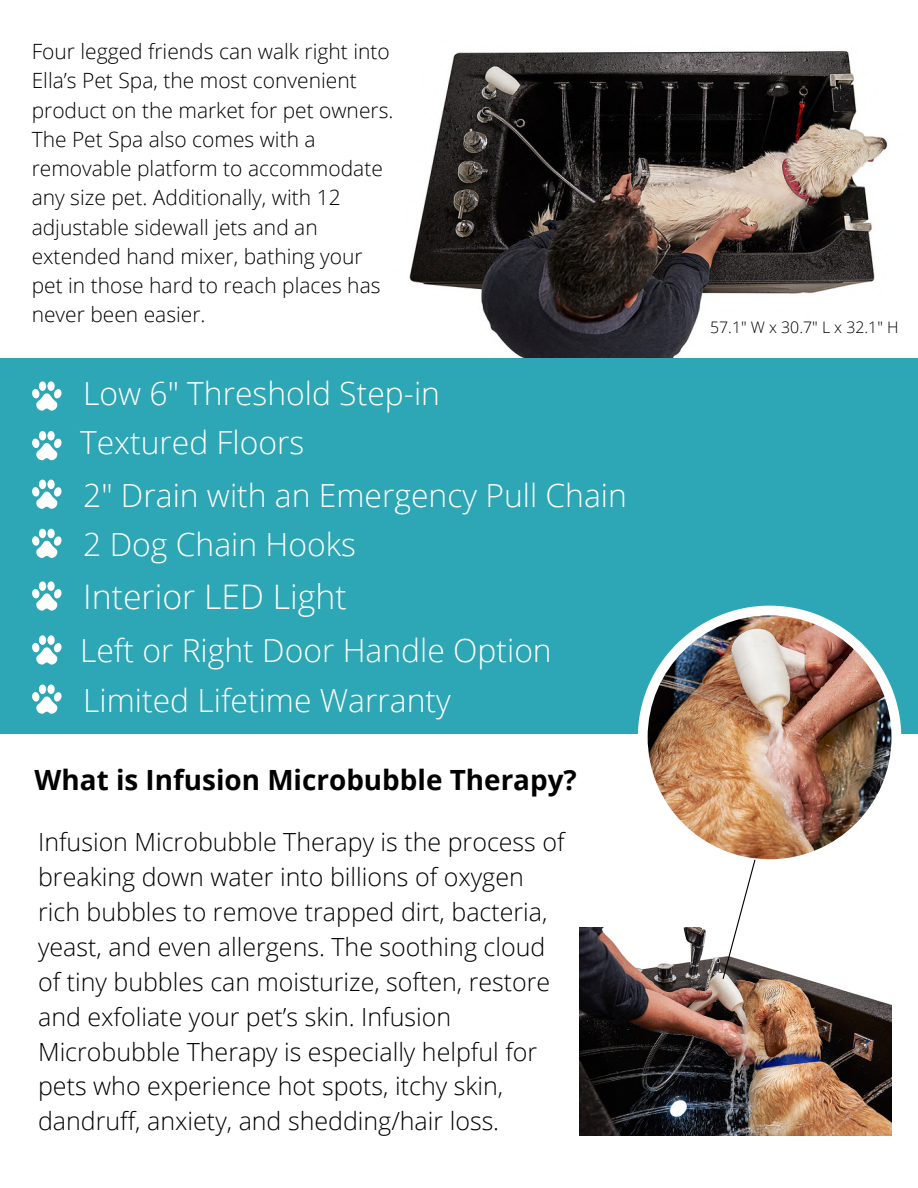
<style>
.page{position:relative;width:918px;height:1188px;background:#fff}
.page>*{position:absolute;margin:0;border:0;box-sizing:border-box;transform-origin:0 0}
.t1{font:300 33.75px "Open Sans";color:#fff}
.t2{font:300 31.8px "Open Sans";color:#fff}
.t3{font:700 27.9px "Open Sans";color:#000}
.t4{font:300 25.05px/34.8px "Open Sans";color:#000}
.t5{font:300 21px/29.2px "Open Sans";color:#000}
.t6{font:300 15.9px "Open Sans";color:#000}
</style>
<div class="page">
<div style="left:0;top:358px;width:918px;height:375px;background:#2da6b5"></div>
<div style="left:39px;top:381px;width:7px;height:10px;background:#fff;border-radius:50%"></div>
<div style="left:47px;top:381px;width:8px;height:10px;background:#fff;border-radius:50%"></div>
<svg style="left:32px;top:389px;width:30px;height:22px"></svg>
<div style="left:39px;top:431px;width:7px;height:10px;background:#fff;border-radius:50%"></div>
<div style="left:47px;top:431px;width:8px;height:10px;background:#fff;border-radius:50%"></div>
<svg style="left:32px;top:438px;width:30px;height:22px"></svg>
<div style="left:39px;top:480px;width:7px;height:9px;background:#fff;border-radius:50%"></div>
<div style="left:47px;top:480px;width:8px;height:9px;background:#fff;border-radius:50%"></div>
<svg style="left:32px;top:487px;width:30px;height:22px"></svg>
<div style="left:39px;top:529px;width:7px;height:9px;background:#fff;border-radius:50%"></div>
<div style="left:47px;top:529px;width:8px;height:9px;background:#fff;border-radius:50%"></div>
<svg style="left:32px;top:536px;width:30px;height:22px"></svg>
<div style="left:39px;top:581px;width:7px;height:10px;background:#fff;border-radius:50%"></div>
<div style="left:47px;top:581px;width:8px;height:10px;background:#fff;border-radius:50%"></div>
<svg style="left:32px;top:589px;width:30px;height:22px"></svg>
<div style="left:39px;top:635px;width:7px;height:10px;background:#fff;border-radius:50%"></div>
<div style="left:47px;top:635px;width:8px;height:10px;background:#fff;border-radius:50%"></div>
<svg style="left:32px;top:643px;width:30px;height:22px"></svg>
<div style="left:39px;top:685px;width:7px;height:9px;background:#fff;border-radius:50%"></div>
<div style="left:47px;top:685px;width:8px;height:9px;background:#fff;border-radius:50%"></div>
<svg style="left:32px;top:692px;width:30px;height:22px"></svg>
<img style="left:409px;top:51px;width:479px;height:306px">
<img style="left:580px;top:928px;width:311px;height:208px">
<svg style="left:638px;top:606px;width:263px;height:254px;fill:#fff"></svg>
<img style="left:648px;top:615px;width:243px;height:244px;border-radius:50%">
<svg style="left:722px;top:859px;width:34px;height:121px"></svg>
<p class="t5" style="left:32px;top:36px;width:363px">Four legged friends can walk right into<br>Ella’s Pet Spa, the most convenient product on the market for pet owners.<br>The Pet Spa also comes with a removable platform to accommodate any size pet. Additionally, with 12 adjustable sidewall jets and an extended hand mixer, bathing your pet in those hard to reach places has never been easier.</p>
<p class="t2" style="left:83px;top:371px;width:358px">Low 6" Threshold Step-in</p>
<p class="t2" style="left:80px;top:420px;width:226px">Textured Floors</p>
<p class="t2" style="left:83px;top:473px;width:545px">2" Drain with an Emergency Pull Chain</p>
<p class="t2" style="left:83px;top:522px;width:274px">2 Dog Chain Hooks</p>
<p class="t1" style="left:83px;top:573px;width:265px">Interior LED Light</p>
<p class="t2" style="left:80px;top:629px;width:473px">Left or Right Door Handle Option</p>
<p class="t2" style="left:83px;top:678px;width:369px">Limited Lifetime Warranty</p>
<p class="t3" style="left:35px;top:761px;width:544px">What is Infusion Microbubble Therapy?</p>
<p class="t4" style="left:38px;top:824px;width:528px">Infusion Microbubble Therapy is the process of breaking down water into billions of oxygen rich bubbles to remove trapped dirt, bacteria, yeast, and even allergens. The soothing cloud of tiny bubbles can moisturize, soften, restore and exfoliate your pet’s skin. Infusion Microbubble Therapy is especially helpful for pets who experience hot spots, itchy skin, dandruff, anxiety, and shedding/hair loss.</p>
<p class="t6" style="left:710px;top:316px;width:190px">57.1″ W x 30.7″ L x 32.1″ H</p>
</div>
